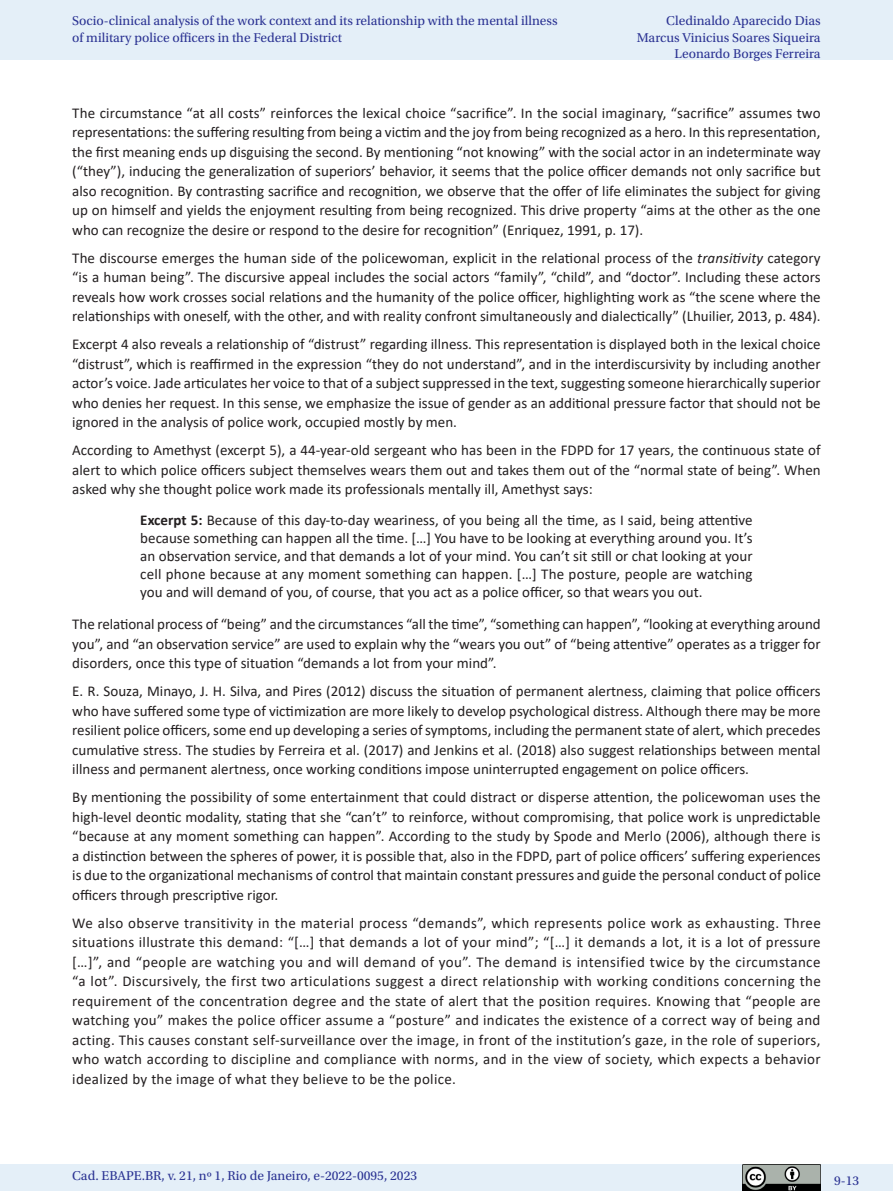
<style>
.page{position:relative;width:893px;height:1191px;background:#fff}
.page>*{position:absolute;margin:0;border:0;box-sizing:border-box;transform-origin:0 0}
._06_0_texto{font:15px/19.5px "Calibri";color:#231f20;text-align:justify}
._06_2_citação{font:15px/18px "Calibri";color:#231f20;text-align:justify}
.t1{font:13.5px/16.5px "Utopia Std";color:#2b3393}
.s1{font-style:italic}
.s2{font-weight:700}
</style>
<div class="page">
<div style="left:0;top:0;width:893px;height:60px;background:#e4eff8"></div>
<div style="left:0;top:1164px;width:893px;height:27px;background:#e4eff8"></div>
<img style="left:743px;top:1164px;width:78px;height:27px">
<p class="t1" style="left:72px;top:13px;width:487px">Socio-clinical analysis of the work context and its relationship with the mental illness of military police officers in the Federal District</p>
<p class="t1" style="left:637px;top:13px;width:185px;text-align:right">Cledinaldo Aparecido Dias<br>Marcus Vinicius Soares Siqueira<br>Leonardo Borges Ferreira</p>
<p class="_06_0_texto" style="left:72px;top:102px;width:750px">The circumstance “at all costs” reinforces the lexical choice “sacrifice”. In the social imaginary, “sacrifice” assumes two representations: the suffering resulting from being a victim and the joy from being recognized as a hero. In this representation, the first meaning ends up disguising the second. By mentioning “not knowing” with the social actor in an indeterminate way (“they”), inducing the generalization of superiors’ behavior, it seems that the police officer demands not only sacrifice but also recognition. By contrasting sacrifice and recognition, we observe that the offer of life eliminates the subject for giving up on himself and yields the enjoyment resulting from being recognized. This drive property “aims at the other as the one who can recognize the desire or respond to the desire for recognition” (Enriquez, 1991, p. 17).</p>
<p class="_06_0_texto" style="left:72px;top:247px;width:750px">The discourse emerges the human side of the policewoman, explicit in the relational process of the <span class="s1">transitivity</span> category “is a human being”. The discursive appeal includes the social actors “family”, “child”, and “doctor”. Including these actors reveals how work crosses social relations and the humanity of the police officer, highlighting work as “the scene where the relationships with oneself, with the other, and with reality confront simultaneously and dialectically” (Lhuilier, 2013, p. 484).</p>
<p class="_06_0_texto" style="left:72px;top:334px;width:750px">Excerpt 4 also reveals a relationship of “distrust” regarding illness. This representation is displayed both in the lexical choice “distrust”, which is reaffirmed in the expression “they do not understand”, and in the interdiscursivity by including another actor’s voice. Jade articulates her voice to that of a subject suppressed in the text, suggesting someone hierarchically superior who denies her request. In this sense, we emphasize the issue of gender as an additional pressure factor that should not be ignored in the analysis of police work, occupied mostly by men.</p>
<p class="_06_0_texto" style="left:72px;top:440px;width:750px">According to Amethyst (excerpt 5), a 44-year-old sergeant who has been in the FDPD for 17 years, the continuous state of alert to which police officers subject themselves wears them out and takes them out of the “normal state of being”. When asked why she thought police work made its professionals mentally ill, Amethyst says:</p>
<p class="_06_2_citação" style="left:140px;top:510px;width:614px"><span class="s2">Excerpt 5:</span> Because of this day-to-day weariness, of you being all the time, as I said, being attentive because something can happen all the time. […] You have to be looking at everything around you. It’s an observation service, and that demands a lot of your mind. You can’t sit still or chat looking at your cell phone because at any moment something can happen. […] The posture, people are watching you and will demand of you, of course, that you act as a police officer, so that wears you out.</p>
<p class="_06_0_texto" style="left:72px;top:614px;width:750px">The relational process of “being” and the circumstances “all the time”, “something can happen”, “looking at everything around you”, and “an observation service” are used to explain why the “wears you out” of “being attentive” operates as a trigger for disorders, once this type of situation “demands a lot from your mind”.</p>
<p class="_06_0_texto" style="left:72px;top:681px;width:750px">E. R. Souza, Minayo, J. H. Silva, and Pires (2012) discuss the situation of permanent alertness, claiming that police officers who have suffered some type of victimization are more likely to develop psychological distress. Although there may be more resilient police officers, some end up developing a series of symptoms, including the permanent state of alert, which precedes cumulative stress. The studies by Ferreira et al. (2017) and Jenkins et al. (2018) also suggest relationships between mental illness and permanent alertness, once working conditions impose uninterrupted engagement on police officers.</p>
<p class="_06_0_texto" style="left:72px;top:787px;width:750px">By mentioning the possibility of some entertainment that could distract or disperse attention, the policewoman uses the high-level deontic modality, stating that she “can’t” to reinforce, without compromising, that police work is unpredictable “because at any moment something can happen”. According to the study by Spode and Merlo (2006), although there is a distinction between the spheres of power, it is possible that, also in the FDPD, part of police officers’ suffering experiences is due to the organizational mechanisms of control that maintain constant pressures and guide the personal conduct of police officers through prescriptive rigor.</p>
<p class="_06_0_texto" style="left:72px;top:912px;width:750px">We also observe transitivity in the material process “demands”, which represents police work as exhausting. Three situations illustrate this demand: “[…] that demands a lot of your mind”; “[…] it demands a lot, it is a lot of pressure […]”, and “people are watching you and will demand of you”. The demand is intensified twice by the circumstance “a lot”. Discursively, the first two articulations suggest a direct relationship with working conditions concerning the requirement of the concentration degree and the state of alert that the position requires. Knowing that “people are watching you” makes the police officer assume a “posture” and indicates the existence of a correct way of being and acting. This causes constant self-surveillance over the image, in front of the institution’s gaze, in the role of superiors, who watch according to discipline and compliance with norms, and in the view of society, which expects a behavior idealized by the image of what they believe to be the police.</p>
<p class="t1" style="left:72px;top:1167px;width:346px">Cad. EBAPE.BR, v. 21, nº 1, Rio de Janeiro, e-2022-0095, 2023</p>
<p class="t1" style="left:834px;top:1172px;width:27px">9-13</p>
</div>
